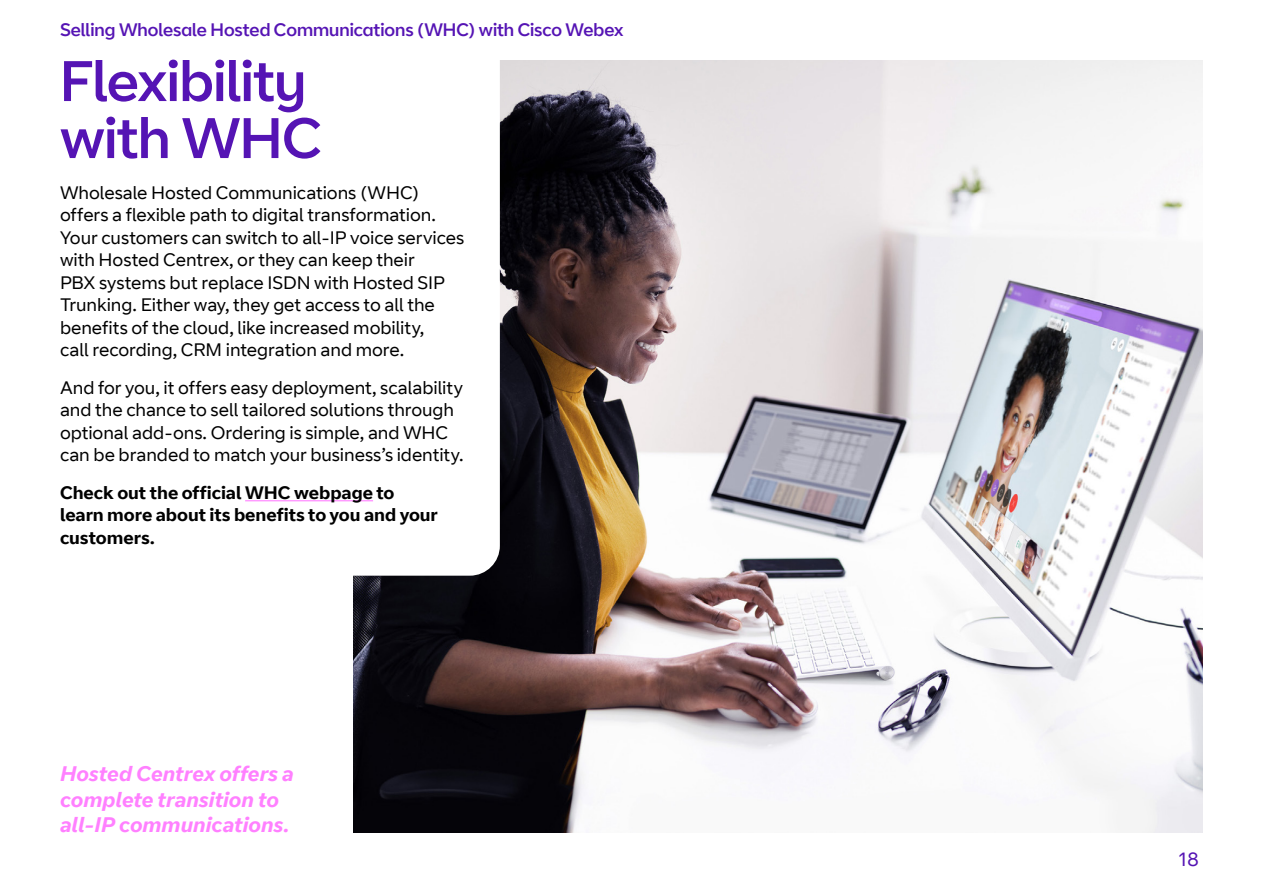
<style>
.page{position:relative;width:1263px;height:893px;background:#fff}
.page>*{position:absolute;margin:0;border:0;box-sizing:border-box;transform-origin:0 0}
.t1{font:57px/57px "BT Curve Headline";letter-spacing:-.01em;color:#5514b4}
.t2{font:italic 700 21px/25.5px "BT Curve";letter-spacing:-.005em;color:#ff80ff}
.t3{font:19.5px "BT Curve";color:#5514b4}
.t4{font:18px/22.5px "BT Curve";letter-spacing:-.005em;color:#000}
.t5{font:700 18px/22.5px "BT Curve";letter-spacing:-.005em;color:#000}
.t6{font:18px "BT Curve Headline";color:#5514b4}
</style>
<div class="page">
<img style="left:353px;top:60px;width:850px;height:773px">
<svg style="left:245px;top:60px;width:255px;height:516px"></svg>
<hr style="left:245px;top:500px;width:128px;height:1px;background:#ff80ff">
<p class="t6" style="left:60px;top:19px;width:565px">Selling Wholesale Hosted Communications (WHC) with Cisco Webex</p>
<h1 class="t1" style="left:60px;top:55px;width:263px">Flexibility with WHC</h1>
<p class="t4" style="left:60px;top:182px;width:406px">Wholesale Hosted Communications (WHC) offers a flexible path to digital transformation.<br>Your customers can switch to all-IP voice services with Hosted Centrex, or they can keep their<br>PBX systems but replace ISDN with Hosted SIP Trunking. Either way, they get access to all the benefits of the cloud, like increased mobility,<br>call recording, CRM integration and more.</p>
<p class="t4" style="left:60px;top:377px;width:405px">And for you, it offers easy deployment, scalability and the chance to sell tailored solutions through optional add-ons. Ordering is simple, and WHC can be branded to match your business’s identity.</p>
<p class="t5" style="left:60px;top:482px;width:379px">Check out the official WHC webpage to learn more about its benefits to you and your customers.</p>
<p class="t2" style="left:60px;top:762px;width:235px">Hosted Centrex offers a complete transition to all-IP communications.</p>
<p class="t3" style="left:1177px;top:848px;width:24px">18</p>
</div>
